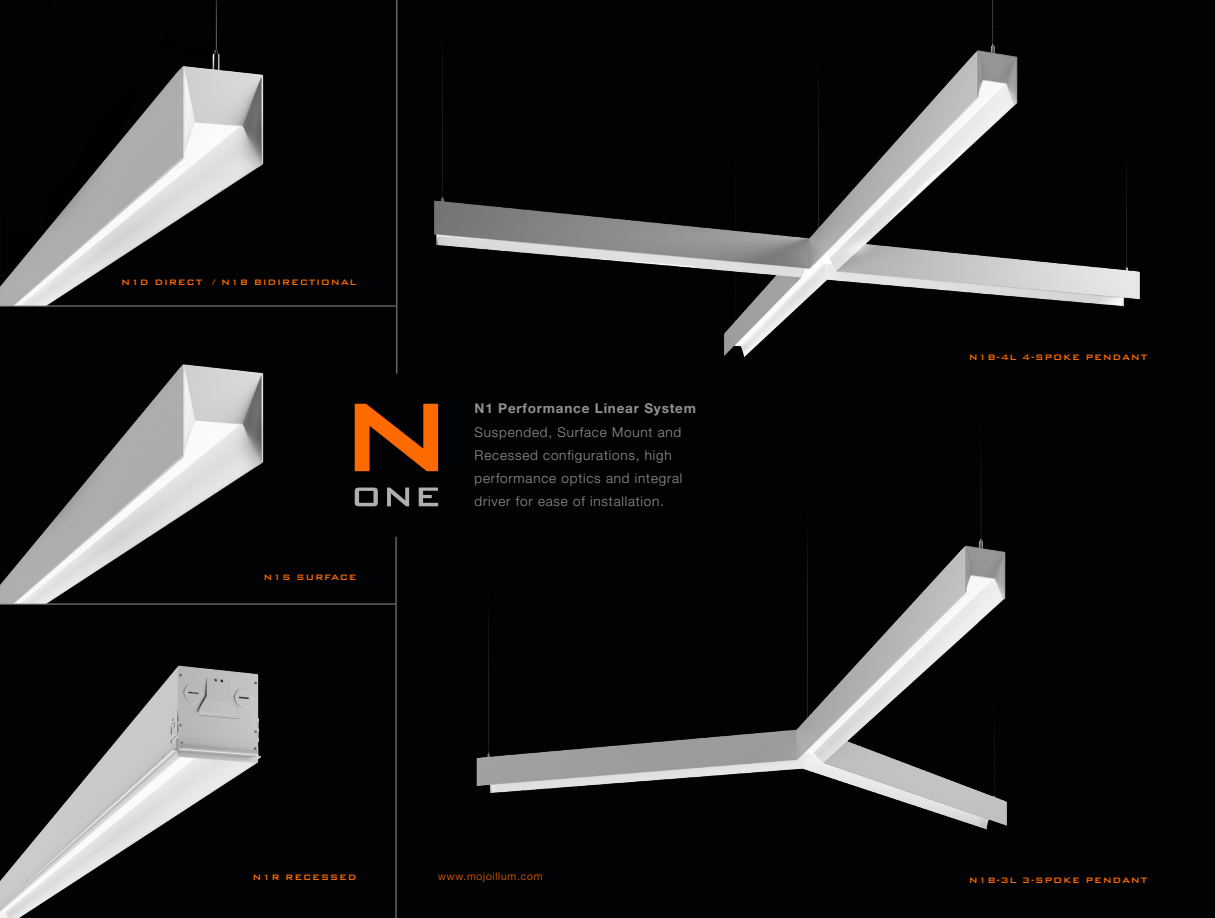
<style>
.page{position:relative;width:1215px;height:918px;background:#010203}
.page>*{position:absolute;margin:0;border:0;box-sizing:border-box;transform-origin:0 0}
.t1{font:300 13.5px/23.2px "Helvetica Neue LT Std";letter-spacing:.06em;color:#919295}
.t2{font:700 13.5px "Helvetica Neue LT Std";letter-spacing:.06em;color:#919295}
.t3{font:500 10.5px "Bank Gothic BT";letter-spacing:.07em;color:#ff6a00}
.t4{font:300 10.5px "Helvetica Neue LT Std";letter-spacing:.08em;color:#ff6a00}
</style>
<div class="page">
<img style="left:0;top:0;width:348px;height:917px">
<img style="left:397px;top:0;width:730px;height:244px">
<img style="left:348px;top:244px;width:792px;height:674px">
<svg style="left:355px;top:488px;width:23px;height:18px"></svg>
<svg style="left:387px;top:488px;width:22px;height:18px"></svg>
<svg style="left:419px;top:488px;width:19px;height:18px"></svg>
<svg style="left:355px;top:404px;width:83px;height:67px"></svg>
<hr style="left:396px;top:0;width:1px;height:374px;background:#919295">
<hr style="left:396px;top:537px;width:1px;height:381px;background:#919295">
<hr style="left:0;top:306px;width:396px;height:1px;background:#919295">
<hr style="left:0;top:604px;width:396px;height:1px;background:#919295">
<p class="t3" style="left:121px;top:277px;width:237px">N1D DIRECT / N1B BIDIRECTIONAL</p>
<p class="t3" style="left:263px;top:571px;width:95px">N1S SURFACE</p>
<p class="t2" style="left:475px;top:400px;width:223px">N1 Performance Linear System</p>
<p class="t1" style="left:475px;top:420px;width:209px">Suspended, Surface Mount and<br>Recessed configurations, high performance optics and integral driver for ease of installation.</p>
<p class="t3" style="left:969px;top:352px;width:180px">N1B-4L 4-SPOKE PENDANT</p>
<p class="t3" style="left:253px;top:871px;width:106px">N1R RECESSED</p>
<p class="t4" style="left:438px;top:870px;width:106px">www.mojoillum.com</p>
<p class="t3" style="left:969px;top:874px;width:180px">N1B-3L 3-SPOKE PENDANT</p>
</div>
